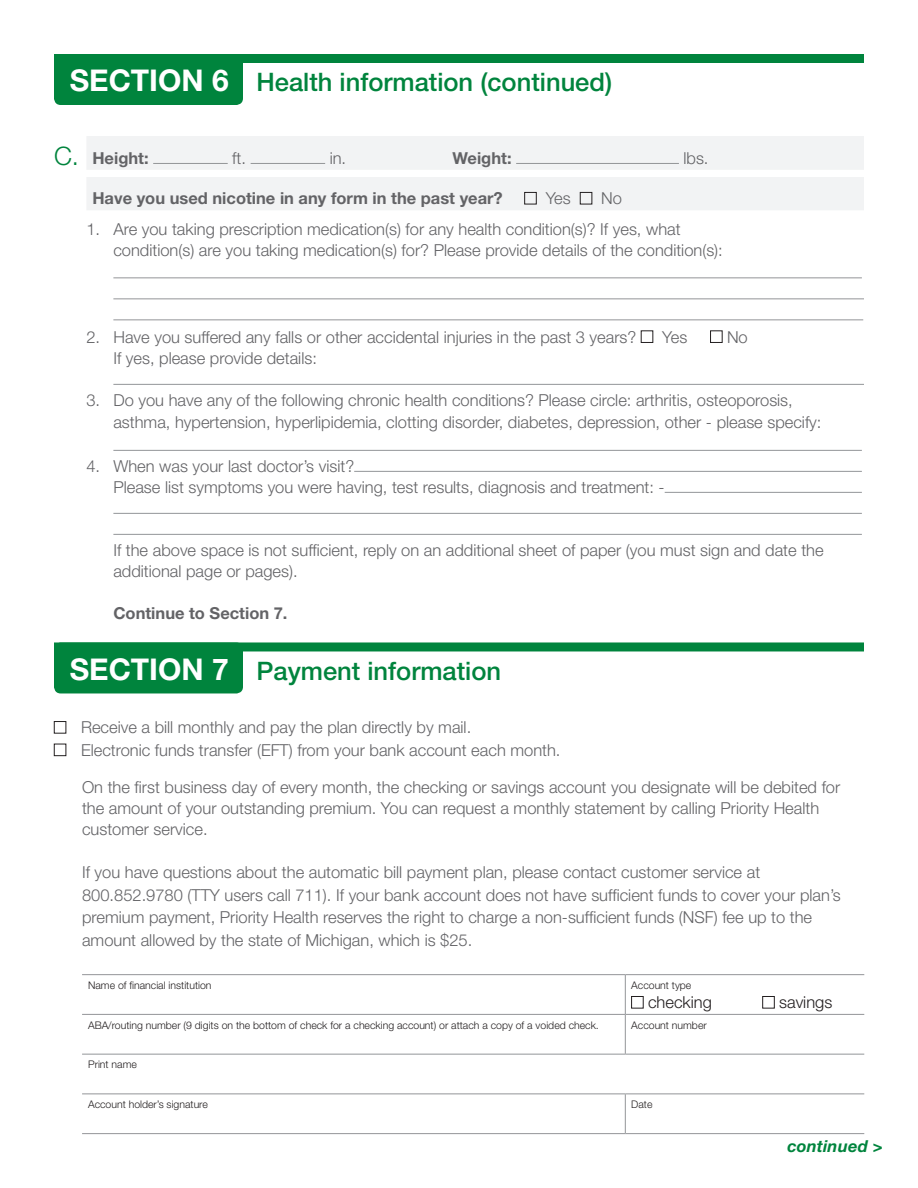
<style>
.page{position:relative;width:918px;height:1188px;background:#fff}
.page>*{position:absolute;margin:0;border:0;box-sizing:border-box;transform-origin:0 0}
.Lead-in_-_17_21_-_35{font:700 30px "Helvetica Neue LT";color:#fff}
.Lead-in_-_17_21_-_35-2{font:500 25.5px "Helvetica Neue LT";color:#00843d}
.t1{font:300 25.5px "Helvetica Neue LT";color:#00843d}
.Body_copy_-_11_15{font:300 16.5px/21px "Helvetica Neue LT";color:#636366}
.Body_copy_-_11_15-2{font:700 16.5px "Helvetica Neue LT";color:#636366}
.t2{font:300 16.5px "Helvetica Neue LT";color:#231f20}
.t3{font:italic 700 16.5px "Helvetica Neue LT";letter-spacing:.01em;color:#00843d}
.t4{font:300 10.5px "Helvetica Neue LT";color:#231f20}
</style>
<div class="page">
<div style="left:54px;top:54px;width:189px;height:51px;background:#00843d;border-radius:7px"></div>
<hr style="left:113px;top:277px;width:749px;height:1px;background:#939598">
<hr style="left:113px;top:298px;width:751px;height:1px;background:#939598">
<hr style="left:113px;top:319px;width:750px;height:1px;background:#939598">
<div style="left:641px;top:331px;width:12px;height:12px;border:1px solid #231f20"></div>
<div style="left:710px;top:331px;width:12px;height:12px;border:1px solid #231f20"></div>
<hr style="left:113px;top:384px;width:751px;height:1px;background:#939598">
<hr style="left:113px;top:450px;width:749px;height:1px;background:#939598">
<hr style="left:354px;top:471px;width:508px;height:1px;background:#939598">
<hr style="left:665px;top:492px;width:197px;height:1px;background:#939598">
<hr style="left:113px;top:513px;width:749px;height:1px;background:#939598">
<hr style="left:113px;top:534px;width:749px;height:1px;background:#939598">
<div style="left:54px;top:54px;width:810px;height:9px;background:#00843d"></div>
<div style="left:87px;top:136px;width:777px;height:74px;background:#f2f3f4"></div>
<div style="left:86px;top:170px;width:778px;height:7px;background:#fff"></div>
<hr style="left:153px;top:163px;width:75px;height:1px;background:#939598">
<hr style="left:251px;top:163px;width:74px;height:1px;background:#939598">
<hr style="left:516px;top:163px;width:163px;height:1px;background:#939598">
<div style="left:524px;top:192px;width:13px;height:12px;border:1px solid #231f20"></div>
<div style="left:580px;top:192px;width:12px;height:12px;border:1px solid #231f20"></div>
<div style="left:54px;top:642px;width:189px;height:51px;background:#00843d;border-radius:7px"></div>
<hr style="left:82px;top:974px;width:543px;height:1px;background:#939598">
<hr style="left:625px;top:974px;width:239px;height:1px;background:#939598">
<hr style="left:625px;top:975px;width:1px;height:39px;background:#939598">
<hr style="left:625px;top:1015px;width:1px;height:39px;background:#939598">
<hr style="left:82px;top:1054px;width:543px;height:1px;background:#939598">
<hr style="left:625px;top:1054px;width:239px;height:1px;background:#939598">
<hr style="left:82px;top:1094px;width:543px;height:1px;background:#939598">
<hr style="left:625px;top:1094px;width:239px;height:1px;background:#939598">
<hr style="left:625px;top:1094px;width:1px;height:39px;background:#939598">
<hr style="left:82px;top:1014px;width:543px;height:1px;background:#939598">
<hr style="left:625px;top:1014px;width:239px;height:1px;background:#939598">
<hr style="left:82px;top:1133px;width:543px;height:1px;background:#939598">
<hr style="left:625px;top:1133px;width:239px;height:1px;background:#939598">
<div style="left:631px;top:996px;width:12px;height:12px;border:1px solid #231f20"></div>
<div style="left:762px;top:996px;width:13px;height:12px;border:1px solid #231f20"></div>
<div style="left:54px;top:642px;width:810px;height:9px;background:#00843d"></div>
<div style="left:54px;top:721px;width:12px;height:12px;border:1px solid #231f20"></div>
<div style="left:54px;top:744px;width:12px;height:12px;border:1px solid #231f20"></div>
<p class="Lead-in_-_17_21_-_35" style="left:70px;top:62px;width:160px">SECTION 6</p>
<p class="Lead-in_-_17_21_-_35-2" style="left:256px;top:67px;width:357px">Health information (continued)</p>
<p class="t1" style="left:54px;top:140px;width:27px">C.</p>
<p class="Body_copy_-_11_15-2" style="left:92px;top:148px;width:58px">Height:</p>
<p class="Body_copy_-_11_15" style="left:232px;top:147px;width:15px">ft.</p>
<p class="Body_copy_-_11_15" style="left:330px;top:147px;width:18px">in.</p>
<p class="Body_copy_-_11_15-2" style="left:453px;top:148px;width:60px">Weight:</p>
<p class="Body_copy_-_11_15" style="left:684px;top:147px;width:27px">lbs.</p>
<p class="Body_copy_-_11_15-2" style="left:92px;top:188px;width:412px">Have you used nicotine in any form in the past year?</p>
<p class="Body_copy_-_11_15" style="left:546px;top:188px;width:27px">Yes</p>
<p class="Body_copy_-_11_15" style="left:601px;top:188px;width:22px">No</p>
<p class="Body_copy_-_11_15" style="left:113px;top:218px;width:611px;text-indent:-27px">1. Are you taking prescription medication(s) for any health condition(s)? If yes, what condition(s) are you taking medication(s) for? Please provide details of the condition(s):</p>
<p class="Body_copy_-_11_15" style="left:86px;top:326px;width:551px">2. Have you suffered any falls or other accidental injuries in the past 3 years?</p>
<p class="Body_copy_-_11_15" style="left:662px;top:326px;width:27px">Yes</p>
<p class="Body_copy_-_11_15" style="left:727px;top:326px;width:22px">No</p>
<p class="Body_copy_-_11_15" style="left:113px;top:347px;width:205px">If yes, please provide details:</p>
<p class="Body_copy_-_11_15" style="left:113px;top:388px;width:710px;line-height:22.5px;text-indent:-27px">3. Do you have any of the following chronic health conditions? Please circle: arthritis, osteoporosis, asthma, hypertension, hyperlipidemia, clotting disorder, diabetes, depression, other - please specify:</p>
<p class="Body_copy_-_11_15" style="left:86px;top:455px;width:269px">4. When was your last doctor’s visit?</p>
<p class="Body_copy_-_11_15" style="left:113px;top:476px;width:553px">Please list symptoms you were having, test results, diagnosis and treatment: -</p>
<p class="Body_copy_-_11_15" style="left:113px;top:539px;width:712px">If the above space is not sufficient, reply on an additional sheet of paper (you must sign and date the additional page or pages).</p>
<p class="Body_copy_-_11_15-2" style="left:113px;top:603px;width:176px">Continue to Section 7.</p>
<p class="Lead-in_-_17_21_-_35" style="left:70px;top:650px;width:160px">SECTION 7</p>
<p class="Lead-in_-_17_21_-_35-2" style="left:256px;top:655px;width:246px">Payment information</p>
<p class="Body_copy_-_11_15" style="left:81px;top:717px;width:392px">Receive a bill monthly and pay the plan directly by mail.</p>
<p class="Body_copy_-_11_15" style="left:81px;top:739px;width:481px">Electronic funds transfer (EFT) from your bank account each month.</p>
<p class="Body_copy_-_11_15" style="left:82px;top:776px;width:760px">On the first business day of every month, the checking or savings account you designate will be debited for the amount of your outstanding premium. You can request a monthly statement by calling Priority Health customer service.</p>
<p class="Body_copy_-_11_15" style="left:82px;top:861px;width:760px;line-height:22.5px">If you have questions about the automatic bill payment plan, please contact customer service at 800.852.9780 (TTY users call 711). If your bank account does not have sufficient funds to cover your plan’s premium payment, Priority Health reserves the right to charge a non-sufficient funds (NSF) fee up to the amount allowed by the state of Michigan, which is $25.</p>
<p class="t4" style="left:88px;top:979px;width:125px">Name of financial institution</p>
<p class="t4" style="left:631px;top:979px;width:62px">Account type</p>
<p class="t2" style="left:648px;top:992px;width:65px">checking</p>
<p class="t2" style="left:779px;top:992px;width:55px">savings</p>
<p class="t4" style="left:88px;top:1018px;width:512px">ABA/routing number (9 digits on the bottom of check for a checking account) or attach a copy of a voided check.</p>
<p class="t4" style="left:631px;top:1018px;width:77px">Account number</p>
<p class="t4" style="left:88px;top:1058px;width:50px">Print name</p>
<p class="t4" style="left:88px;top:1098px;width:121px">Account holder’s signature</p>
<p class="t4" style="left:631px;top:1098px;width:23px">Date</p>
<p class="t3" style="left:787px;top:1136px;width:97px">continued &gt;</p>
</div>
